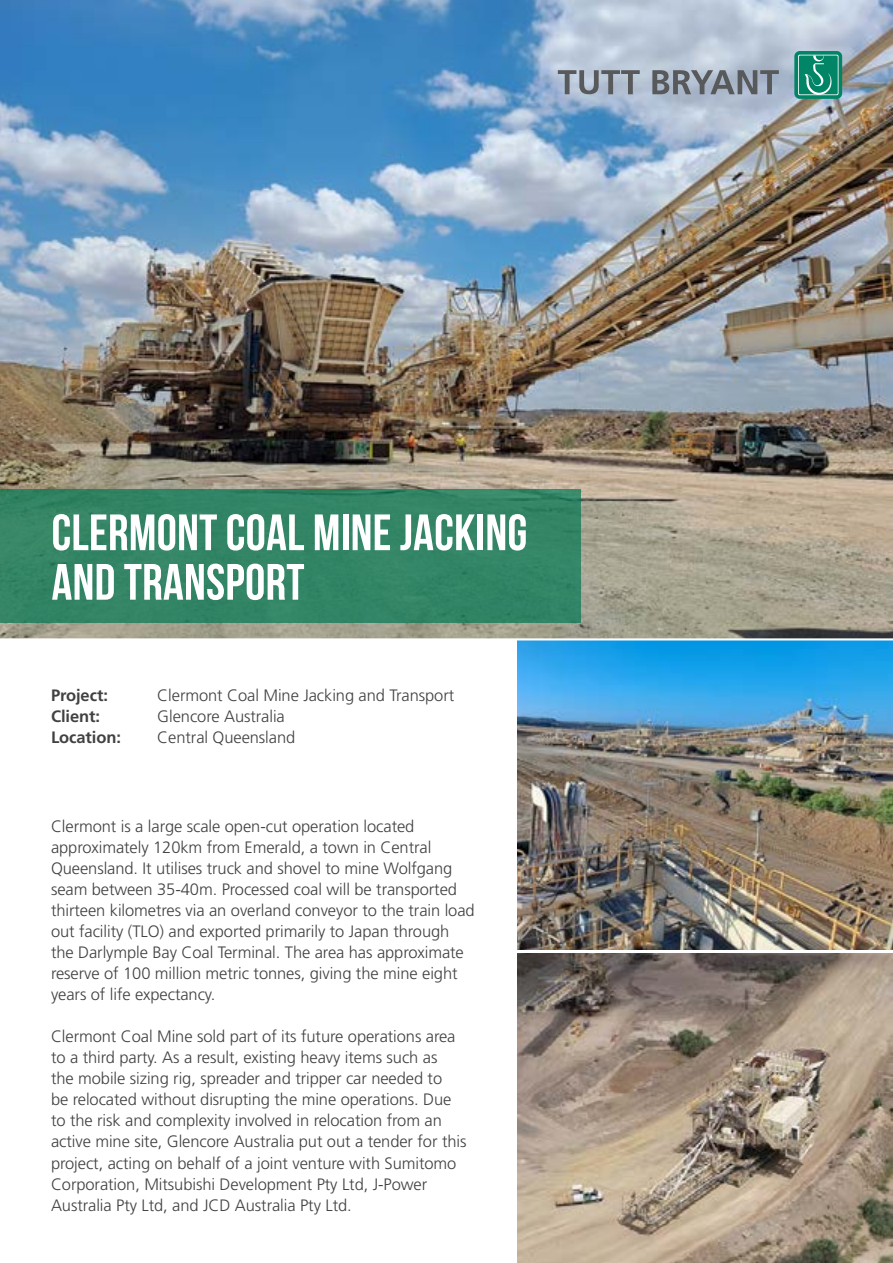
<style>
.page{position:relative;width:893px;height:1263px;background:#fff}
.page>*{position:absolute;margin:0;border:0;box-sizing:border-box;transform-origin:0 0}
.t1{font:700 51px/49.5px "Bebas Neue";letter-spacing:.005em;color:#fff}
.t2{font:300 16.5px/21px "Frutiger LT Std";letter-spacing:-.005em;color:#414042}
.t3{font:700 16.5px "Frutiger LT Std";letter-spacing:-.005em;color:#414042}
</style>
<div class="page">
<img style="left:0;top:0;width:893px;height:638px">
<svg style="left:558px;top:70px;width:82px;height:24px;background:#929ba7"></svg>
<svg style="left:652px;top:70px;width:127px;height:24px;background:#838b95"></svg>
<svg style="left:794px;top:51px;width:48px;height:48px;background:#26967d"></svg>
<div style="left:0;top:489px;width:580px;height:134px;background:#328565"></div>
<img style="left:517px;top:640px;width:376px;height:623px">
<hr style="left:503px;top:950px;width:390px;height:3px;background:#fff">
<h1 class="t1" style="left:52px;top:507px;width:477px">CLERMONT COAL MINE JACKING<br>AND TRANSPORT</h1>
<p class="t3" style="left:51px;top:686px;width:58px">Project:</p>
<p class="t2" style="left:157px;top:685px;width:298px">Clermont Coal Mine Jacking and Transport</p>
<p class="t3" style="left:51px;top:707px;width:51px">Client:</p>
<p class="t2" style="left:157px;top:706px;width:129px">Glencore Australia</p>
<p class="t3" style="left:51px;top:728px;width:71px">Location:</p>
<p class="t2" style="left:157px;top:727px;width:139px">Central Queensland</p>
<p class="t2" style="left:51px;top:816px;width:425px">Clermont is a large scale open-cut operation located approximately 120km from Emerald, a town in Central Queensland. It utilises truck and shovel to mine Wolfgang seam between 35-40m. Processed coal will be transported thirteen kilometres via an overland conveyor to the train load out facility (TLO) and exported primarily to Japan through the Darlymple Bay Coal Terminal. The area has approximate reserve of 100 million metric tonnes, giving the mine eight years of life expectancy.</p>
<p class="t2" style="left:51px;top:1026px;width:417px">Clermont Coal Mine sold part of its future operations area to a third party. As a result, existing heavy items such as<br>the mobile sizing rig, spreader and tripper car needed to<br>be relocated without disrupting the mine operations. Due to the risk and complexity involved in relocation from an active mine site, Glencore Australia put out a tender for this project, acting on behalf of a joint venture with Sumitomo Corporation, Mitsubishi Development Pty Ltd, J-Power Australia Pty Ltd, and JCD Australia Pty Ltd.</p>
</div>
